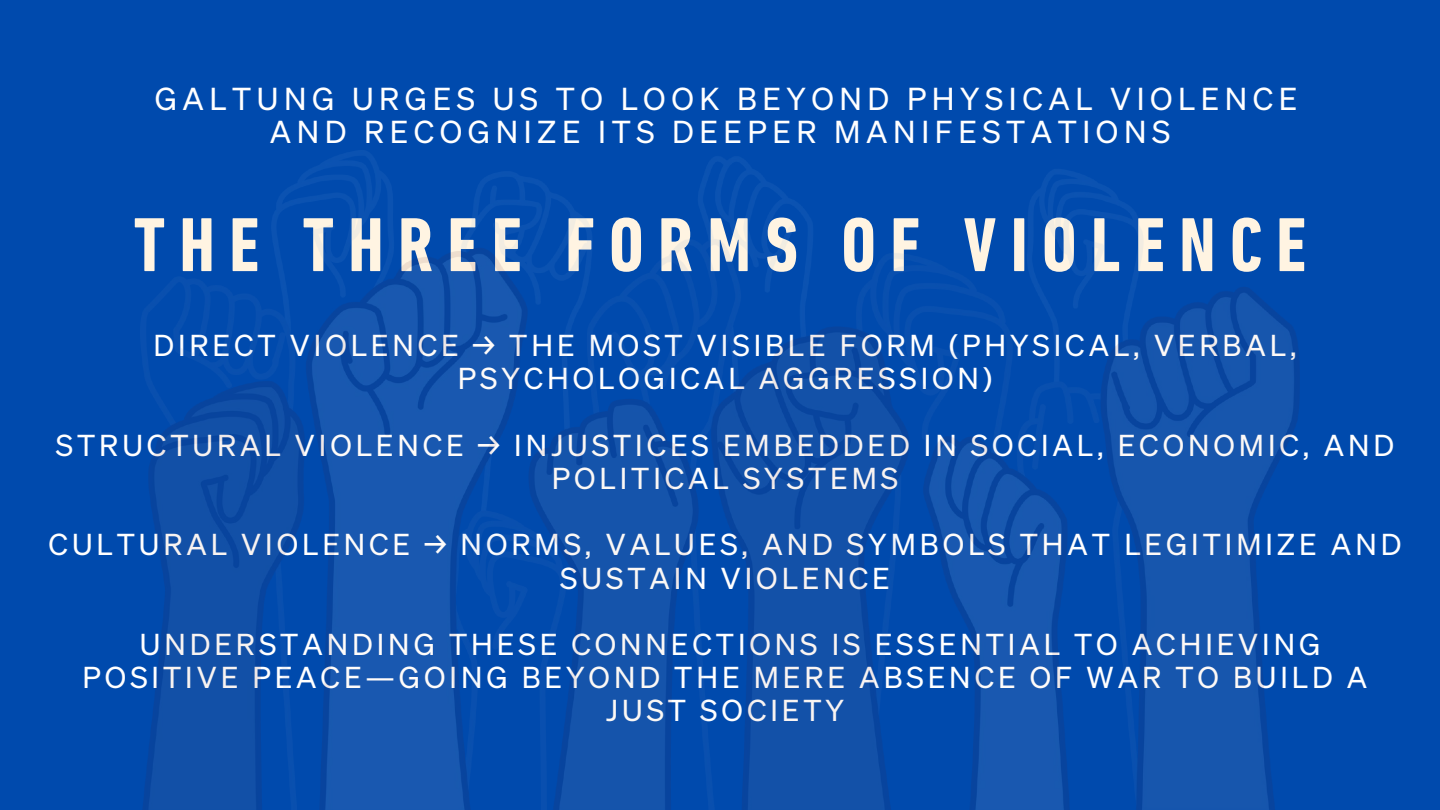
<style>
.page{position:relative;width:1440px;height:810px;background:#004aad}
.page>*{position:absolute;margin:0;border:0;box-sizing:border-box;transform-origin:0 0}
.t1{font:700 condensed 77.8px "DIN Next LT Pro";letter-spacing:.18em;color:#fff4e2}
.t2{font:31px/32.7px "Sohne Buch";letter-spacing:.18em;color:#fff;text-align:center}
.t3{font:29.5px/33.2px "Sohne Buch";letter-spacing:.135em;color:#fff;text-align:center}
</style>
<div class="page">
<img style="left:143px;top:150px;width:1157px;height:660px">
<p class="t2" style="left:155px;top:82px;width:1144px">GALTUNG URGES US TO LOOK BEYOND PHYSICAL VIOLENCE<br>AND RECOGNIZE ITS DEEPER MANIFESTATIONS</p>
<h1 class="t1" style="left:134px;top:213px;width:1174px">THE THREE FORMS OF VIOLENCE</h1>
<p class="t3" style="left:153px;top:329px;width:1145px">DIRECT VIOLENCE → THE MOST VISIBLE FORM (PHYSICAL, VERBAL,<br>PSYCHOLOGICAL AGGRESSION)</p>
<p class="t3" style="left:56px;top:428px;width:1340px">STRUCTURAL VIOLENCE → INJUSTICES EMBEDDED IN SOCIAL, ECONOMIC, AND<br>POLITICAL SYSTEMS</p>
<p class="t3" style="left:49px;top:528px;width:1354px">CULTURAL VIOLENCE → NORMS, VALUES, AND SYMBOLS THAT LEGITIMIZE AND<br>SUSTAIN VIOLENCE</p>
<p class="t3" style="left:83px;top:628px;width:1286px">UNDERSTANDING THESE CONNECTIONS IS ESSENTIAL TO ACHIEVING<br>POSITIVE PEACE—GOING BEYOND THE MERE ABSENCE OF WAR TO BUILD A<br>JUST SOCIETY</p>
</div>
